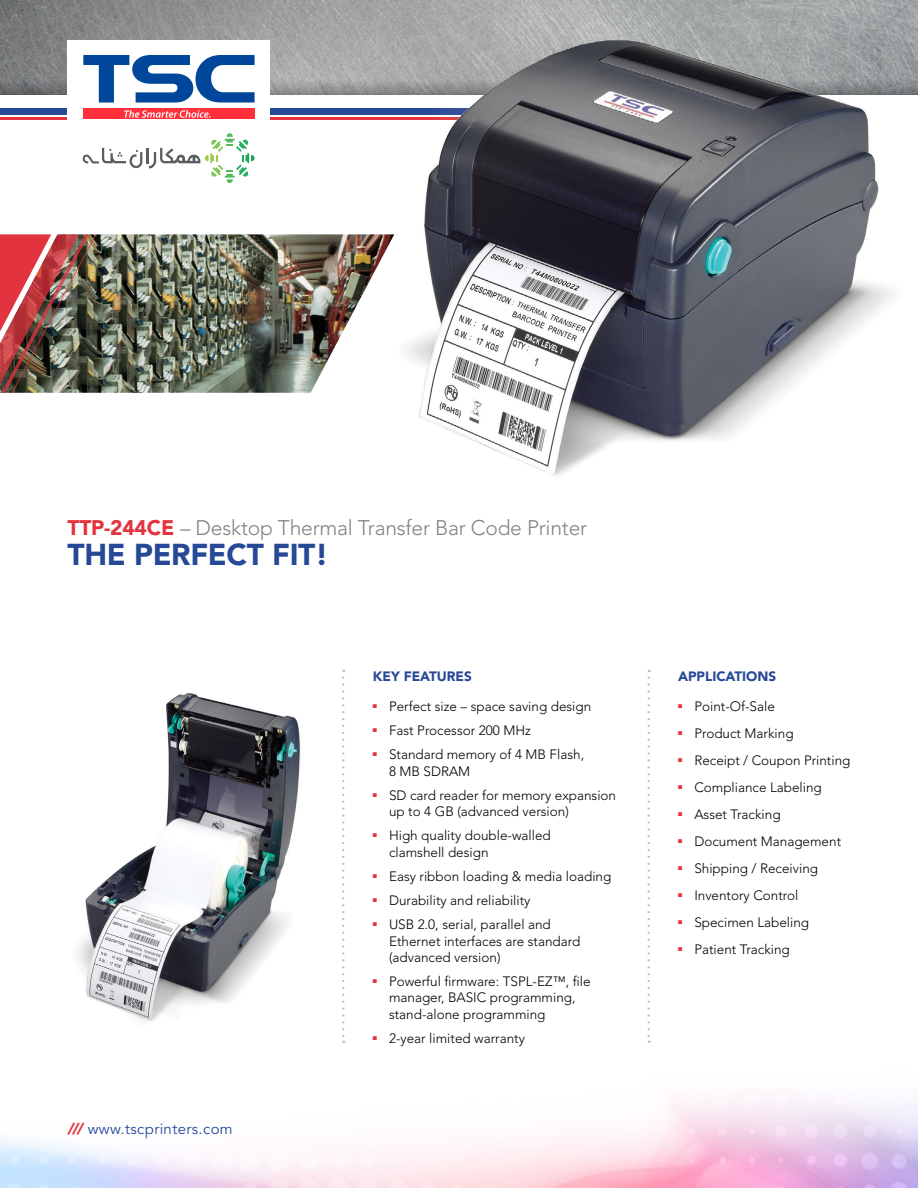
<style>
.page{position:relative;width:918px;height:1188px;background:#fff}
.page>*{position:absolute;margin:0;border:0;box-sizing:border-box;transform-origin:0 0}
.t1{font:900 30px "Avenir LT Std";letter-spacing:-.01em;color:#264897}
.t2{font:300 21px "Avenir";letter-spacing:-.01em;color:#808285}
.t3{font:15px "Avenir LT Std";letter-spacing:.025em;color:#264897}
.t4{font:300 13.5px/27px "Avenir";color:#000}
.t5{font:900 13.5px "Avenir LT Std";color:#264897}
.s1{font-family:"Avenir LT Std";font-weight:900;color:#e3333e}
.s2{font-family:"Avenir";font-weight:900;font-style:italic;color:#e3333e}
</style>
<div class="page">
<img style="left:0;top:0;width:918px;height:80px">
<svg style="left:0;top:80px;width:360px;height:14px;background:#888a8b"></svg>
<div style="left:0;top:108px;width:864px;height:7px;background:#264897"></div>
<hr style="left:0;top:117px;width:864px;height:2px;background:#e3333e">
<div style="left:68px;top:40px;width:202px;height:87px;background:#fff"></div>
<svg style="left:83px;top:55px;width:172px;height:48px"></svg>
<div style="left:83px;top:109px;width:172px;height:10px;background:#ff303c"></div>
<svg style="left:124px;top:110px;width:87px;height:8px"></svg>
<svg style="left:648px;top:678px;width:2px;height:365px"></svg>
<img style="left:96px;top:234px;width:264px;height:159px">
<img style="left:0;top:234px;width:96px;height:159px">
<img style="left:77px;top:684px;width:268px;height:346px">
<svg style="left:342px;top:678px;width:2px;height:365px"></svg>
<img style="left:360px;top:2px;width:558px;height:474px">
<img style="left:419px;top:40px;width:459px;height:434px">
<svg style="left:83px;top:133px;width:172px;height:50px"></svg>
<h2 class="t2" style="left:68px;top:515px;width:521px"><span class="s1">TTP-244CE</span> – Desktop Thermal Transfer Bar Code Printer</h2>
<h1 class="t1" style="left:68px;top:536px;width:263px">THE PERFECT FIT!</h1>
<p class="t3" style="left:68px;top:1120px;width:167px"><span class="s2">///</span> www.tscprinters.com</p>
<p class="t5" style="left:373px;top:668px;width:101px">KEY FEATURES</p>
<p class="t4" style="left:389px;top:694px;width:204px;line-height:24.3px">Perfect size – space saving design<br>Fast Processor 200 MHz<br>Standard memory of 4 MB Flash,</p>
<p class="t4" style="left:389px;top:759px;width:229px;line-height:24.3px">8 MB SDRAM<br>SD card reader for memory expansion</p>
<p class="t4" style="left:389px;top:799px;width:181px;line-height:24.3px">up to 4 GB (advanced version)<br>High quality double-walled</p>
<p class="t4" style="left:389px;top:840px;width:224px;line-height:24.3px">clamshell design<br>Easy ribbon loading &amp; media loading<br>Durability and reliability<br>USB 2.0, serial, parallel and</p>
<p class="t4" style="left:389px;top:933px;width:193px;line-height:16.2px">Ethernet interfaces are standard (advanced version)</p>
<p class="t4" style="left:389px;top:973px;width:203px;line-height:16.2px">Powerful firmware: TSPL-EZ™, file manager, BASIC programming, stand-alone programming</p>
<p class="t4" style="left:389px;top:1025px;width:138px">2-year limited warranty</p>
<p class="t5" style="left:678px;top:668px;width:99px">APPLICATIONS</p>
<p class="t4" style="left:694px;top:693px;width:158px">Point-Of-Sale<br>Product Marking<br>Receipt / Coupon Printing<br>Compliance Labeling<br>Asset Tracking<br>Document Management<br>Shipping / Receiving<br>Inventory Control<br>Specimen Labeling<br>Patient Tracking</p>
</div>
